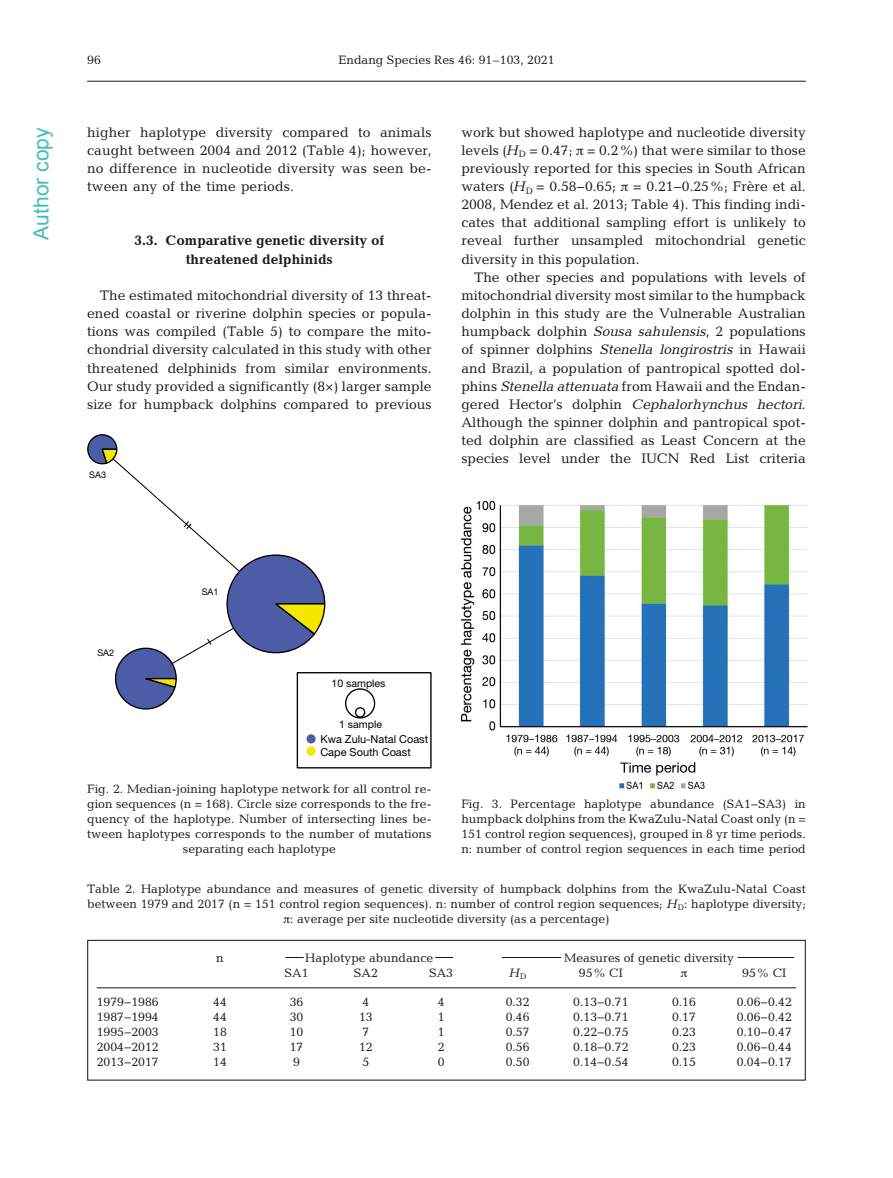
<style>
.page{position:relative;width:893px;height:1178px;background:#fff}
.page>*{position:absolute;margin:0;border:0;box-sizing:border-box;transform-origin:0 0}
.t1{font:21px "Arial";color:#40bfbf}
.t2{font:13.95px/18.1px "Candida Pro";color:#1b1c20;text-align:justify}
.t3{font:700 13.95px/18.1px "Candida Pro";color:#1b1c20;text-align:center}
.t4{font:13.95px "Oblique Straight Plain";color:#1b1c20}
.t5{font:12.3px/14.7px "Candida Pro";color:#1b1c20;text-align:center}
.t6{font:12.3px "Oblique Straight Plain";color:#1b1c20}
.t7{font:10.95px/12.1px "Helvetica Neue";color:#020102}
.t8{font:10.5px "Helvetica Neue";color:#020102}
.t9{font:9.15px "Helvetica Neue";color:#020102}
.s1{font-family:"Oblique Straight Plain"}
.s2{font-family:"Candida Pro"}
</style>
<div class="page">
<hr style="left:87px;top:81px;width:719px;height:1px;background:#1b1c20">
<div style="left:87px;top:940px;width:719px;height:140px;border:1px solid #1b1c20"></div>
<hr style="left:97px;top:987px;width:699px;height:1px;background:#1b1c20">
<hr style="left:737px;top:957px;width:57px;height:1px;background:#1b1c20">
<hr style="left:502px;top:957px;width:59px;height:1px;background:#1b1c20">
<svg style="left:435px;top:957px;width:18px;height:1px"></svg>
<svg style="left:285px;top:957px;width:19px;height:1px"></svg>
<svg style="left:87px;top:434px;width:345px;height:334px"></svg>
<img style="left:461px;top:501px;width:347px;height:289px">
<h1 class="t1" style="left:27px;top:240px;width:114px;rotate:-90deg">Author copy</h1>
<p class="t5" style="left:87px;top:54px;width:15px">96</p>
<p class="t5" style="left:338px;top:53px;width:218px">Endang Species Res 46: 91–103, 2021</p>
<p class="t2" style="left:87px;top:124px;width:346px">higher haplotype diversity compared to animals caught between 2004 and 2012 (Table 4); however, no difference in nucleotide diversity was seen be - tween any of the time periods.</p>
<p class="t3" style="left:135px;top:233px;width:251px">3.3. Comparative genetic diversity of threatened delphinids</p>
<p class="t2" style="left:87px;top:288px;width:346px;text-indent:13px">The estimated mitochondrial diversity of 13 threat&shy;ened coastal or riverine dolphin species or popula&shy;tions was compiled (Table 5) to compare the mito&shy;chondrial diversity calculated in this study with other threatened delphinids from similar environments.<br>Our study provided a significantly (8×) larger sample size for humpback dolphins compared to previous</p>
<p class="t9" style="left:89px;top:472px;width:18px">SA3</p>
<p class="t2" style="left:461px;top:124px;width:346px">work but showed haplotype and nucleotide diversity levels <span class="s1">(H</span><sub>D</sub> = 0.47; = 0.2%) that were similar to those previously reported for this species in South African waters <span class="s1">(H</span><sub>D</sub> = 0.58−0.65; = 0.21−0.25%; Frère et al.<br>2008, Mendez et al. 2013; Table 4). This finding indi&shy;cates that additional sampling effort is unlikely to reveal further unsampled mitochondrial genetic diversity in this population.</p>
<p class="t2" style="left:461px;top:269px;width:346px;text-indent:13px">The other species and populations with levels of mitochondrial diversity most similar to the humpback dolphin in this study are the Vulnerable Australian humpback dolphin <span class="s1">Sousa sahulensis</span>, 2 populations of spinner dolphins <span class="s1">Stenella longi rostris</span> in Hawaii and Brazil, a population of pantropical spotted dol&shy;phins <span class="s1">Stenella attenuata</span> from Hawaii and the Endan-</p>
<p class="t4" style="left:461px;top:399px;width:346px"><span class="s2">gered Hector’s dolphin</span> Ce phalorhynchus hectori<span class="s2">.</span></p>
<p class="t2" style="left:461px;top:415px;width:346px">Although the spinner dolphin and pantropical spot&shy;ted dolphin are classified as Least Concern at the species level under the IUCN Red List criteria</p>
<p class="t9" style="left:97px;top:649px;width:18px">SA2</p>
<p class="t9" style="left:202px;top:588px;width:18px">SA1</p>
<p class="t8" style="left:332px;top:679px;width:55px">10 samples</p>
<p class="t8" style="left:339px;top:720px;width:44px">1 sample</p>
<p class="t7" style="left:320px;top:734px;width:109px">Kwa Zulu-Natal Coast<br>Cape South Coast</p>
<p class="t5" style="left:87px;top:783px;width:346px">Fig. 2. Median-joining haplotype network for all control re - gion sequences (n = 168). Circle size corresponds to the fre&shy;quency of the haplotype. Number of intersecting lines be - tween haplotypes corresponds to the number of mutations separating each haplotype</p>
<p class="t5" style="left:461px;top:798px;width:346px;text-align:justify">Fig. 3. Percentage haplotype abundance (SA1−SA3) in hump back dolphins from the KwaZulu-Natal Coast only (n = 151 control region sequences), grouped in 8 yr time periods. n: number of control region sequences in each time period</p>
<p class="t5" style="left:87px;top:883px;width:720px">Table 2. Haplotype abundance and measures of genetic diversity of humpback dolphins from the KwaZulu-Natal Coast between 1979 and 2017 (n = 151 control region sequences). n: number of control region sequences; <span class="s1">H</span><sub>D</sub>: haplotype diversity; : average per site nucleotide diversity (as a percentage)</p>
<p class="t5" style="left:216px;top:952px;width:9px">n</p>
<p class="t5" style="left:305px;top:952px;width:130px">Haplotype abundance</p>
<p class="t5" style="left:564px;top:952px;width:171px">Measures of genetic diversity</p>
<p class="t5" style="left:285px;top:967px;width:25px">SA1</p>
<p class="t5" style="left:354px;top:967px;width:25px">SA2</p>
<p class="t5" style="left:429px;top:967px;width:25px">SA3</p>
<p class="t6" style="left:509px;top:968px;width:19px">H<sub>D</sub></p>
<p class="t5" style="left:579px;top:967px;width:46px">95% CI</p>
<p class="t5" style="left:742px;top:967px;width:46px">95% CI</p>
<p class="t5" style="left:97px;top:996px;width:64px">1979−1986</p>
<p class="t5" style="left:213px;top:996px;width:15px">44</p>
<p class="t5" style="left:290px;top:996px;width:15px">36</p>
<p class="t5" style="left:362px;top:996px;width:8px">4</p>
<p class="t5" style="left:438px;top:996px;width:8px">4</p>
<p class="t5" style="left:506px;top:996px;width:25px">0.32</p>
<p class="t5" style="left:573px;top:996px;width:57px">0.13−0.71</p>
<p class="t5" style="left:672px;top:996px;width:25px">0.16</p>
<p class="t5" style="left:737px;top:996px;width:57px">0.06−0.42</p>
<p class="t5" style="left:97px;top:1011px;width:64px">1987−1994</p>
<p class="t5" style="left:213px;top:1011px;width:15px">44</p>
<p class="t5" style="left:290px;top:1011px;width:15px">30</p>
<p class="t5" style="left:359px;top:1011px;width:15px">13</p>
<p class="t5" style="left:438px;top:1011px;width:8px">1</p>
<p class="t5" style="left:506px;top:1011px;width:25px">0.46</p>
<p class="t5" style="left:573px;top:1011px;width:57px">0.13−0.71</p>
<p class="t5" style="left:672px;top:1011px;width:25px">0.17</p>
<p class="t5" style="left:737px;top:1011px;width:57px">0.06−0.42</p>
<p class="t5" style="left:97px;top:1026px;width:64px">1995−2003</p>
<p class="t5" style="left:213px;top:1026px;width:15px">18</p>
<p class="t5" style="left:290px;top:1026px;width:15px">10</p>
<p class="t5" style="left:362px;top:1026px;width:8px">7</p>
<p class="t5" style="left:438px;top:1026px;width:8px">1</p>
<p class="t5" style="left:506px;top:1026px;width:25px">0.57</p>
<p class="t5" style="left:573px;top:1026px;width:57px">0.22−0.75</p>
<p class="t5" style="left:672px;top:1026px;width:25px">0.23</p>
<p class="t5" style="left:737px;top:1026px;width:57px">0.10−0.47</p>
<p class="t5" style="left:97px;top:1040px;width:64px">2004−2012</p>
<p class="t5" style="left:213px;top:1040px;width:15px">31</p>
<p class="t5" style="left:290px;top:1040px;width:15px">17</p>
<p class="t5" style="left:359px;top:1040px;width:15px">12</p>
<p class="t5" style="left:438px;top:1040px;width:8px">2</p>
<p class="t5" style="left:506px;top:1040px;width:25px">0.56</p>
<p class="t5" style="left:573px;top:1040px;width:57px">0.18−0.72</p>
<p class="t5" style="left:672px;top:1040px;width:25px">0.23</p>
<p class="t5" style="left:737px;top:1040px;width:57px">0.06−0.44</p>
<p class="t5" style="left:97px;top:1055px;width:64px">2013−2017</p>
<p class="t5" style="left:213px;top:1055px;width:15px">14</p>
<p class="t5" style="left:293px;top:1055px;width:8px">9</p>
<p class="t5" style="left:362px;top:1055px;width:8px">5</p>
<p class="t5" style="left:438px;top:1055px;width:8px">0</p>
<p class="t5" style="left:506px;top:1055px;width:25px">0.50</p>
<p class="t5" style="left:573px;top:1055px;width:57px">0.14−0.54</p>
<p class="t5" style="left:672px;top:1055px;width:25px">0.15</p>
<p class="t5" style="left:737px;top:1055px;width:57px">0.04−0.17</p>
</div>
